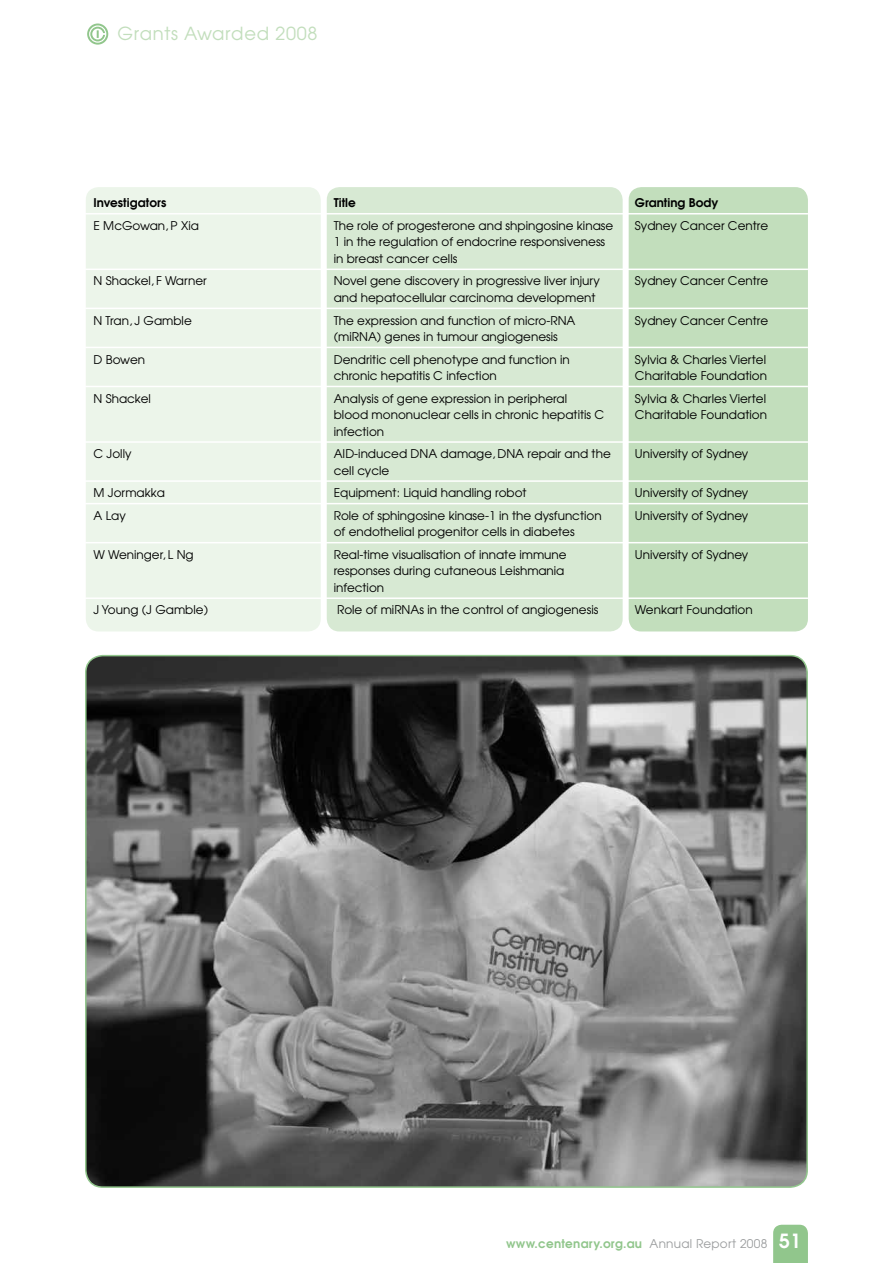
<style>
.page{position:relative;width:893px;height:1263px;background:#fff}
.page>*{position:absolute;margin:0;border:0;box-sizing:border-box;transform-origin:0 0}
.t1{font:18px "Avant Garde";letter-spacing:.04em;color:#c2debc}
.t2{font:12px/16.5px "Avant Garde";color:#000}
.t3{font:600 12px "Avant Garde";letter-spacing:.02em;color:#91c68c}
.t4{font:600 12px "Avant Garde";color:#000}
.s1{font-weight:400;color:#9c9e9f}
.s2{font-size:19.5px;color:#fff}
</style>
<div class="page">
<svg style="left:87px;top:24px;width:21px;height:21px"></svg>
<svg style="left:773px;top:1225px;width:35px;height:38px"></svg>
<div style="left:86px;top:187px;width:235px;height:444px;background:#ecf5ea;border-radius:13px"></div>
<div style="left:327px;top:187px;width:296px;height:444px;background:#d7e9d3;border-radius:13px"></div>
<div style="left:629px;top:187px;width:179px;height:444px;background:#c2debc;border-radius:13px"></div>
<hr style="left:85px;top:269px;width:240px;height:1px;background:#fff">
<hr style="left:325px;top:269px;width:301px;height:1px;background:#fff">
<hr style="left:626px;top:269px;width:182px;height:1px;background:#fff">
<hr style="left:85px;top:308px;width:240px;height:1px;background:#fff">
<hr style="left:325px;top:308px;width:301px;height:1px;background:#fff">
<hr style="left:626px;top:308px;width:182px;height:1px;background:#fff">
<hr style="left:85px;top:347px;width:240px;height:1px;background:#fff">
<hr style="left:325px;top:347px;width:301px;height:1px;background:#fff">
<hr style="left:626px;top:347px;width:182px;height:1px;background:#fff">
<hr style="left:85px;top:386px;width:240px;height:1px;background:#fff">
<hr style="left:325px;top:386px;width:301px;height:1px;background:#fff">
<hr style="left:626px;top:386px;width:182px;height:1px;background:#fff">
<hr style="left:85px;top:441px;width:240px;height:2px;background:#fff">
<hr style="left:325px;top:441px;width:301px;height:2px;background:#fff">
<hr style="left:626px;top:441px;width:182px;height:2px;background:#fff">
<hr style="left:85px;top:480px;width:240px;height:2px;background:#fff">
<hr style="left:325px;top:480px;width:301px;height:2px;background:#fff">
<hr style="left:626px;top:480px;width:182px;height:2px;background:#fff">
<hr style="left:85px;top:503px;width:240px;height:1px;background:#fff">
<hr style="left:325px;top:503px;width:301px;height:1px;background:#fff">
<hr style="left:626px;top:503px;width:182px;height:1px;background:#fff">
<hr style="left:85px;top:542px;width:240px;height:1px;background:#fff">
<hr style="left:325px;top:542px;width:301px;height:1px;background:#fff">
<hr style="left:626px;top:542px;width:182px;height:1px;background:#fff">
<hr style="left:85px;top:213px;width:240px;height:1px;background:#fff">
<hr style="left:325px;top:213px;width:301px;height:1px;background:#fff">
<hr style="left:626px;top:213px;width:182px;height:1px;background:#fff">
<hr style="left:85px;top:597px;width:240px;height:2px;background:#fff">
<hr style="left:325px;top:597px;width:301px;height:2px;background:#fff">
<hr style="left:626px;top:597px;width:182px;height:2px;background:#fff">
<img style="left:86px;top:656px;width:721px;height:531px">
<h1 class="t1" style="left:117px;top:23px;width:202px">Grants Awarded 2008</h1>
<p class="t4" style="left:94px;top:195px;width:74px">Investigators</p>
<p class="t4" style="left:334px;top:195px;width:24px">Title</p>
<p class="t4" style="left:635px;top:195px;width:85px">Granting Body</p>
<p class="t2" style="left:94px;top:217px;width:107px">E McGowan, P Xia</p>
<p class="t2" style="left:334px;top:217px;width:281px">The role of progesterone and shpingosine kinase<br>1 in the regulation of endocrine responsiveness in breast cancer cells</p>
<p class="t2" style="left:635px;top:217px;width:135px">Sydney Cancer Centre</p>
<p class="t2" style="left:94px;top:273px;width:115px">N Shackel, F Warner</p>
<p class="t2" style="left:334px;top:273px;width:268px">Novel gene discovery in progressive liver injury and hepatocellular carcinoma development</p>
<p class="t2" style="left:635px;top:273px;width:135px">Sydney Cancer Centre</p>
<p class="t2" style="left:94px;top:312px;width:100px">N Tran, J Gamble</p>
<p class="t2" style="left:334px;top:312px;width:243px">The expression and function of micro-RNA (miRNA) genes in tumour angiogenesis</p>
<p class="t2" style="left:635px;top:312px;width:135px">Sydney Cancer Centre</p>
<p class="t2" style="left:94px;top:351px;width:53px">D Bowen</p>
<p class="t2" style="left:334px;top:351px;width:237px">Dendritic cell phenotype and function in chronic hepatitis C infection</p>
<p class="t2" style="left:635px;top:351px;width:134px">Sylvia &amp; Charles Viertel<br>Charitable Foundation</p>
<p class="t2" style="left:94px;top:390px;width:59px">N Shackel</p>
<p class="t2" style="left:334px;top:390px;width:272px">Analysis of gene expression in peripheral blood mononuclear cells in chronic hepatitis C infection</p>
<p class="t2" style="left:635px;top:390px;width:134px">Sylvia &amp; Charles Viertel<br>Charitable Foundation</p>
<p class="t2" style="left:94px;top:445px;width:39px">C Jolly</p>
<p class="t2" style="left:334px;top:445px;width:279px">AID-induced DNA damage, DNA repair and the cell cycle</p>
<p class="t2" style="left:635px;top:445px;width:115px">University of Sydney</p>
<p class="t2" style="left:94px;top:484px;width:73px">M Jormakka</p>
<p class="t2" style="left:334px;top:484px;width:194px">Equipment: Liquid handling robot</p>
<p class="t2" style="left:635px;top:484px;width:115px">University of Sydney</p>
<p class="t2" style="left:94px;top:507px;width:34px">A Lay</p>
<p class="t2" style="left:334px;top:507px;width:269px">Role of sphingosine kinase-1 in the dysfunction of endothelial progenitor cells in diabetes</p>
<p class="t2" style="left:635px;top:507px;width:115px">University of Sydney</p>
<p class="t2" style="left:94px;top:546px;width:102px">W Weninger, L Ng</p>
<p class="t2" style="left:334px;top:546px;width:234px">Real-time visualisation of innate immune responses during cutaneous Leishmania infection</p>
<p class="t2" style="left:635px;top:546px;width:115px">University of Sydney</p>
<p class="t2" style="left:94px;top:601px;width:116px">J Young (J Gamble)</p>
<p class="t2" style="left:337px;top:601px;width:263px">Role of miRNAs in the control of angiogenesis</p>
<p class="t2" style="left:635px;top:601px;width:119px">Wenkart Foundation</p>
<p class="t3" style="left:506px;top:1235px;width:296px">www.centenary.org.au <span class="s1">Annual Report 2008</span> <span class="s2">51</span></p>
</div>
